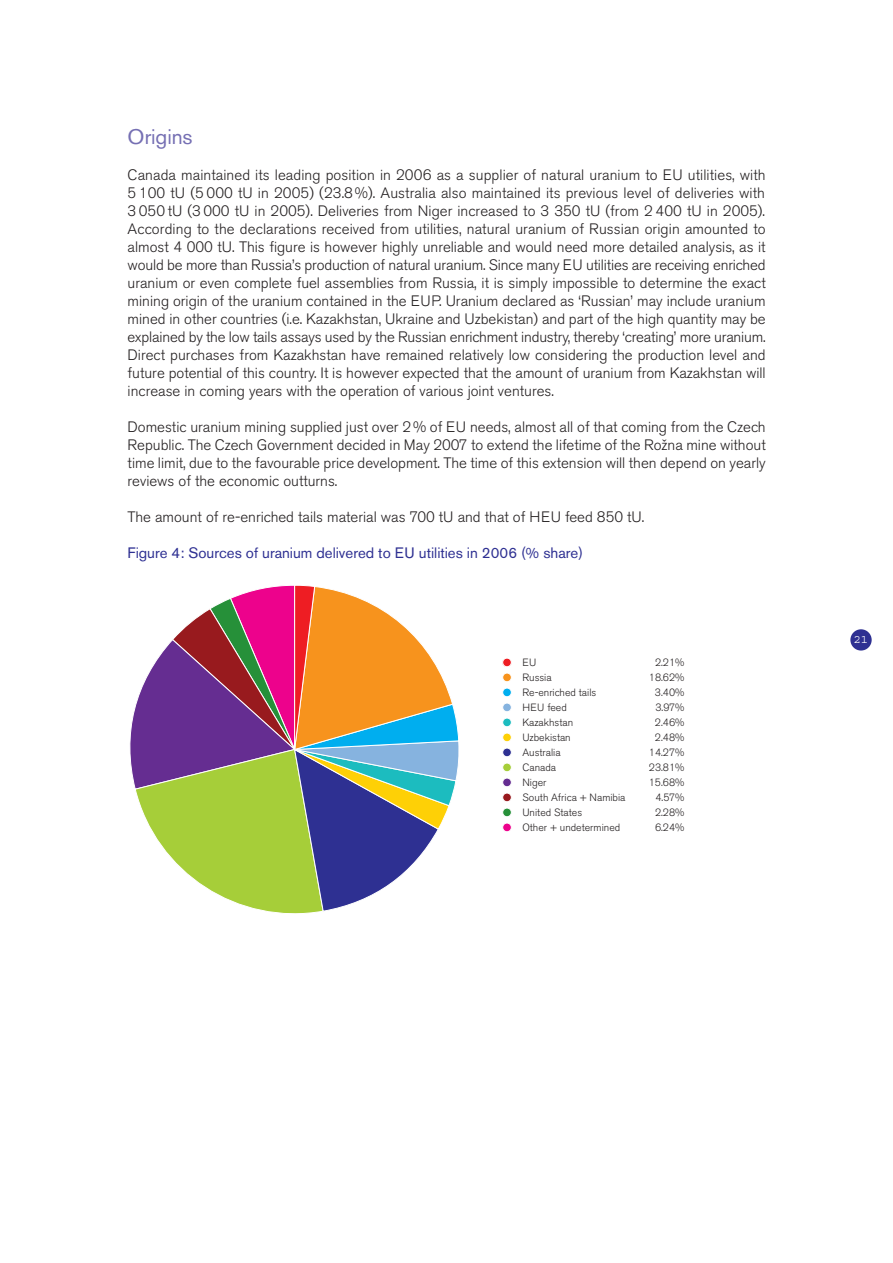
<style>
.page{position:relative;width:893px;height:1263px;background:#fff}
.page>*{position:absolute;margin:0;border:0;box-sizing:border-box;transform-origin:0 0}
.t1{font:21px "Akzidenz Grotesk BE";color:#756fb3}
.t2{font:300 15px/18px "Akzidenz Grotesk BE";color:#231f20;text-align:justify}
.t3{font:15px "Akzidenz Grotesk BE";color:#2e3092}
.t4{font:12px "Courier";color:#fff}
.t5{font:300 10.5px "Akzidenz Grotesk BE";color:#231f20}
.s1{color:#ee1d23}
.s2{color:#f7931d}
.s3{color:#00aeef}
.s4{color:#86b3df}
.s5{color:#1cbcbf}
.s6{color:#fed006}
.s7{color:#2e3092}
.s8{color:#a6ce39}
.s9{color:#652d91}
.s10{color:#981a1e}
.s11{color:#269039}
.s12{color:#ed028c}
</style>
<div class="page">
<svg style="left:130px;top:585px;width:329px;height:329px"></svg>
<div style="left:850px;top:629px;width:21px;height:22px;background:#2e3092;border-radius:50%"></div>
<h1 class="t1" style="left:128px;top:129px;width:67px">Origins</h1>
<p class="t2" style="left:128px;top:168px;width:639px">Canada maintained its leading position in 2006 as a supplier of natural uranium to EU utilities, with 5 100 tU (5 000 tU in 2005) (23.8 %). Australia also maintained its previous level of deliveries with 3 050 tU (3 000 tU in 2005). Deliveries from Niger increased to 3 350 tU (from 2 400 tU in 2005).<br>According to the declarations received from utilities, natural uranium of Russian origin amounted to almost 4 000 tU. This figure is however highly unreliable and would need more detailed analysis, as it would be more than Russia’s production of natural uranium. Since many EU utilities are receiving enriched uranium or even complete fuel assemblies from Russia, it is simply impossible to determine the exact mining origin of the uranium contained in the EUP. Uranium declared as ‘Russian’ may include uranium mined in other countries (i.e. Kazakhstan, Ukraine and Uzbekistan) and part of the high quantity may be explained by the low tails assays used by the Russian enrichment industry, thereby ‘creating’ more uranium.<br>Direct purchases from Kazakhstan have remained relatively low considering the production level and future potential of this country. It is however expected that the amount of uranium from Kazakhstan will increase in coming years with the operation of various joint ventures.</p>
<p class="t2" style="left:128px;top:420px;width:639px">Domestic uranium mining supplied just over 2 % of EU needs, almost all of that coming from the Czech Republic. The Czech Government decided in May 2007 to extend the lifetime of the Rožna mine without time limit, due to the favourable price development. The time of this extension will then depend on yearly reviews of the economic outturns.</p>
<p class="t2" style="left:128px;top:510px;width:518px">The amount of re-enriched tails material was 700 tU and that of HEU feed 850 tU.</p>
<p class="t3" style="left:128px;top:547px;width:457px">Figure 4: Sources of uranium delivered to EU utilities in 2006 (% share)</p>
<p class="t5" style="left:501px;top:659px;width:36px"><span class="s1">●</span> EU</p>
<p class="t5" style="left:655px;top:659px;width:31px">2.21%</p>
<p class="t5" style="left:501px;top:674px;width:52px"><span class="s2">●</span> Russia</p>
<p class="t5" style="left:649px;top:674px;width:37px">18.62%</p>
<p class="t5" style="left:501px;top:689px;width:96px"><span class="s3">●</span> Re-enriched tails</p>
<p class="t5" style="left:655px;top:689px;width:31px">3.40%</p>
<p class="t5" style="left:501px;top:704px;width:67px"><span class="s4">●</span> HEU feed</p>
<p class="t5" style="left:655px;top:704px;width:30px">3.97%</p>
<p class="t5" style="left:501px;top:719px;width:73px"><span class="s5">●</span> Kazakhstan</p>
<p class="t5" style="left:655px;top:719px;width:31px">2.46%</p>
<p class="t5" style="left:501px;top:734px;width:71px"><span class="s6">●</span> Uzbekistan</p>
<p class="t5" style="left:655px;top:734px;width:31px">2.48%</p>
<p class="t5" style="left:501px;top:749px;width:61px"><span class="s7">●</span> Australia</p>
<p class="t5" style="left:649px;top:749px;width:37px">14.27%</p>
<p class="t5" style="left:501px;top:764px;width:56px"><span class="s8">●</span> Canada</p>
<p class="t5" style="left:649px;top:764px;width:37px">23.81%</p>
<p class="t5" style="left:501px;top:779px;width:47px"><span class="s9">●</span> Niger</p>
<p class="t5" style="left:648px;top:779px;width:37px">15.68%</p>
<p class="t5" style="left:501px;top:794px;width:126px"><span class="s10">●</span> South Africa + Namibia</p>
<p class="t5" style="left:655px;top:794px;width:30px">4.57%</p>
<p class="t5" style="left:501px;top:809px;width:82px"><span class="s11">●</span> United States</p>
<p class="t5" style="left:655px;top:809px;width:31px">2.28%</p>
<p class="t5" style="left:501px;top:824px;width:120px"><span class="s12">●</span> Other + undetermined</p>
<p class="t5" style="left:655px;top:824px;width:31px">6.24%</p>
<p class="t4" style="left:853px;top:636px;width:16px">21</p>
</div>
